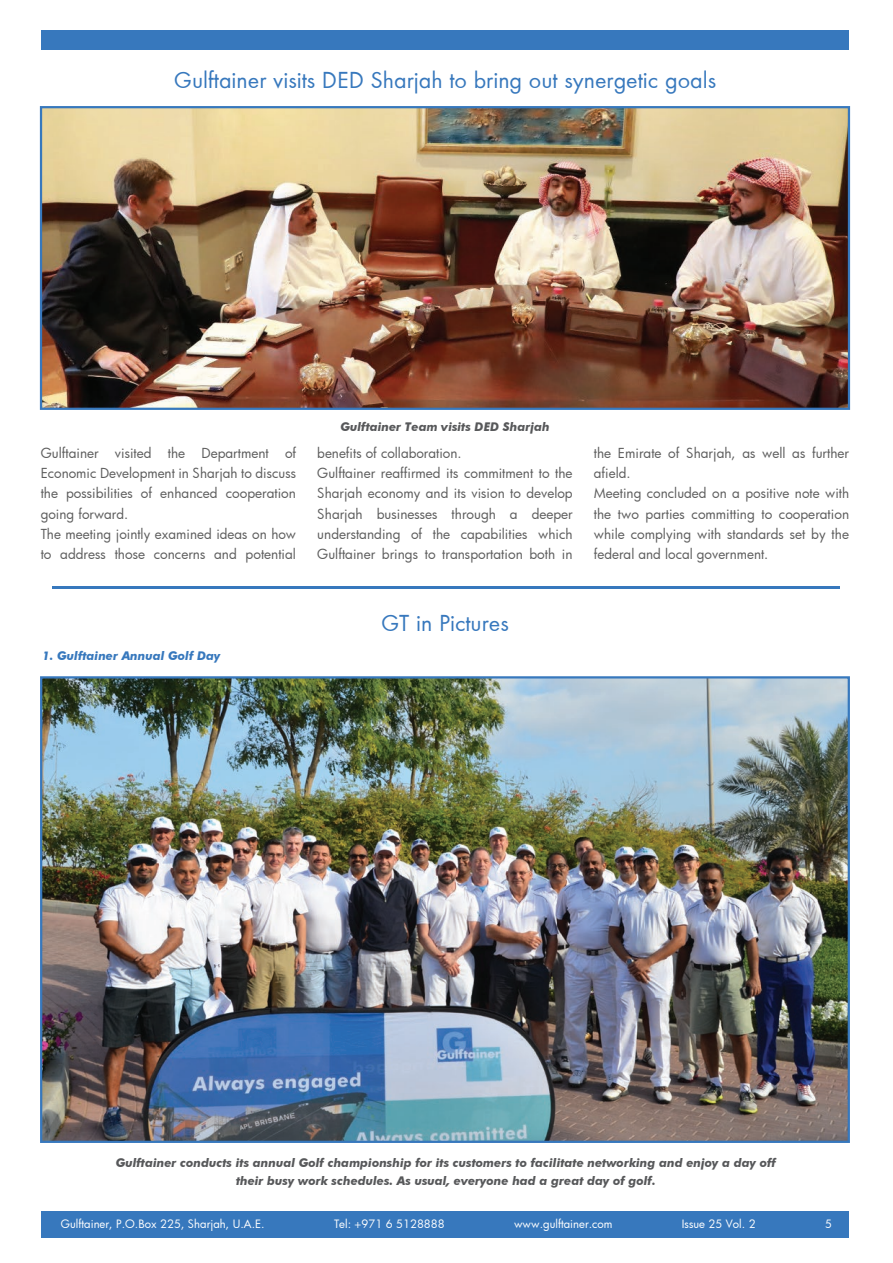
<style>
.page{position:relative;width:893px;height:1263px;background:#fff}
.page>*{position:absolute;margin:0;border:0;box-sizing:border-box;transform-origin:0 0}
.t1{font:24px "Futura";color:#3778bd}
.t2{font:13.5px/20.2px "Futura";color:#5d5d5d}
.t3{font:italic 700 12px/18px "Futura BT";color:#57585a;text-align:center}
.t4{font:italic 700 12px "Futura BT";color:#3778bd}
.t5{font:11.25px "Futura";color:#fff}
</style>
<div class="page">
<div style="left:41px;top:1211px;width:808px;height:26px;background:#3778bd"></div>
<div style="left:41px;top:30px;width:808px;height:20px;background:#3778bd"></div>
<hr style="left:52px;top:586px;width:787px;height:3px;background:#3778bd">
<img style="left:43px;top:109px;width:804px;height:298px">
<div style="left:40px;top:106px;width:810px;height:304px;border:2px solid #3778bd"></div>
<img style="left:43px;top:679px;width:804px;height:461px">
<div style="left:40px;top:676px;width:810px;height:467px;border:2px solid #3778bd"></div>
<h1 class="t1" style="left:174px;top:66px;width:544px">Gulftainer visits DED Sharjah to bring out synergetic goals</h1>
<p class="t3" style="left:340px;top:418px;width:211px">Gulftainer Team visits DED Sharjah</p>
<p class="t2" style="left:41px;top:443px;width:257px">Gulftainer visited the Department of Economic Development in Sharjah to discuss the possibilities of enhanced cooperation going forward.<br>The meeting jointly examined ideas on how to address those concerns and potential</p>
<p class="t2" style="left:317px;top:443px;width:257px">benefits of collaboration.<br>Gulftainer reaffirmed its commitment to the Sharjah economy and its vision to develop Sharjah businesses through a deeper understanding of the capabilities which Gulftainer brings to transportation both in</p>
<p class="t2" style="left:594px;top:443px;width:257px">the Emirate of Sharjah, as well as further afield.<br>Meeting concluded on a positive note with the two parties committing to cooperation while complying with standards set by the federal and local government.</p>
<p class="t4" style="left:43px;top:648px;width:180px">1. Gulftainer Annual Golf Day</p>
<h1 class="t1" style="left:381px;top:609px;width:129px">GT in Pictures</h1>
<p class="t3" style="left:116px;top:1153px;width:662px">Gulftainer conducts its annual Golf championship for its customers to facilitate networking and enjoy a day off their busy work schedules. As usual, everyone had a great day of golf.</p>
<p class="t5" style="left:61px;top:1216px;width:205px">Gulftainer, P.O.Box 225, Sharjah, U.A.E.</p>
<p class="t5" style="left:334px;top:1216px;width:112px">Tel: +971 6 5128888</p>
<p class="t5" style="left:514px;top:1216px;width:100px">www.gulftainer.com</p>
<p class="t5" style="left:682px;top:1216px;width:75px">Issue 25 Vol. 2</p>
<p class="t5" style="left:825px;top:1216px;width:8px">5</p>
</div>
